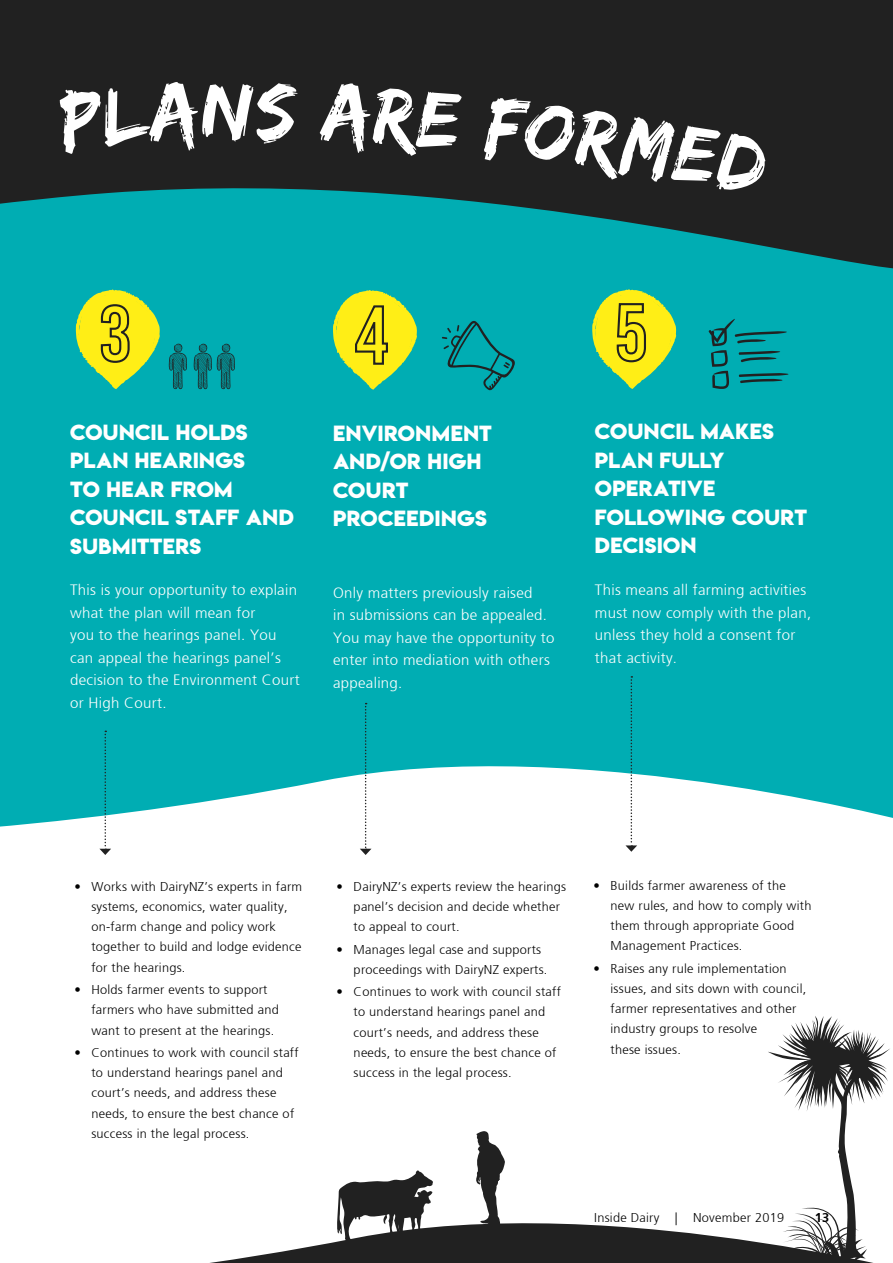
<style>
.page{position:relative;width:893px;height:1263px;background:#fff}
.page>*{position:absolute;margin:0;border:0;box-sizing:border-box;transform-origin:0 0}
.t1{font:19.5px/28.5px "Lemon Milkbold";letter-spacing:.02em;color:#fff}
.t2{font:300 15px/22.5px "Frutiger";letter-spacing:.02em;color:#fff}
.t3{font:300 12.75px/20.2px "Frutiger";letter-spacing:.02em;color:#000}
.t4{font:700 12.75px "Frutiger";color:#000}
</style>
<div class="page">
<div style="left:0;top:100px;width:893px;height:821px;background:#00adb3"></div>
<svg style="left:0;top:0;width:893px;height:269px;fill:#212121"></svg>
<svg style="left:0;top:730px;width:893px;height:191px;fill:#fff"></svg>
<svg style="left:76px;top:289px;width:84px;height:100px"></svg>
<svg style="left:333px;top:290px;width:84px;height:100px"></svg>
<svg style="left:592px;top:289px;width:84px;height:100px"></svg>
<svg style="left:210px;top:1223px;width:558px;height:40px;fill:#212121"></svg>
<svg style="left:768px;top:1016px;width:122px;height:247px"></svg>
<svg style="left:475px;top:1131px;width:31px;height:96px"></svg>
<svg style="left:336px;top:1170px;width:97px;height:72px"></svg>
<svg style="left:194px;top:344px;width:41px;height:45px"></svg>
<svg style="left:169px;top:344px;width:18px;height:45px"></svg>
<svg style="left:709px;top:319px;width:80px;height:70px"></svg>
<svg style="left:442px;top:321px;width:73px;height:70px"></svg>
<svg style="left:99px;top:731px;width:12px;height:124px"></svg>
<svg style="left:360px;top:703px;width:11px;height:152px"></svg>
<svg style="left:625px;top:676px;width:12px;height:176px"></svg>
<svg style="left:0;top:82px;width:765px;height:115px;background:#4d5151"></svg>
<h1 class="t1" style="left:70px;top:417px;width:225px">COUNCIL HOLDS<br>PLAN HEARINGS<br>TO HEAR FROM<br>COUNCIL STAFF AND<br>SUBMITTERS</h1>
<p class="t2" style="left:70px;top:579px;width:231px">This is your opportunity to explain what the plan will mean for<br>you to the hearings panel. You can appeal the hearings panel’s decision to the Environment Court or High Court.</p>
<h1 class="t1" style="left:333px;top:419px;width:160px">ENVIRONMENT<br>AND/OR HIGH<br>COURT<br>PROCEEDINGS</h1>
<p class="t2" style="left:333px;top:582px;width:223px">Only matters previously raised<br>in submissions can be appealed.<br>You may have the opportunity to enter into mediation with others appealing.</p>
<h1 class="t1" style="left:595px;top:417px;width:214px">COUNCIL MAKES<br>PLAN FULLY<br>OPERATIVE<br>FOLLOWING COURT<br>DECISION</h1>
<p class="t2" style="left:595px;top:579px;width:218px">This means all farming activities must now comply with the plan, unless they hold a consent for that activity.</p>
<p class="t3" style="left:91px;top:876px;width:212px;text-indent:-17px">• Works with DairyNZ’s experts in farm systems, economics, water quality, on-farm change and policy work together to build and lodge evidence for the hearings.</p>
<p class="t3" style="left:91px;top:980px;width:189px;text-indent:-17px">• Holds farmer events to support farmers who have submitted and want to present at the hearings.</p>
<p class="t3" style="left:91px;top:1042px;width:209px;text-indent:-17px">• Continues to work with council staff to understand hearings panel and court’s needs, and address these needs, to ensure the best chance of success in the legal process.</p>
<p class="t3" style="left:354px;top:876px;width:214px;text-indent:-17px">• DairyNZ’s experts review the hearings panel’s decision and decide whether to appeal to court.</p>
<p class="t3" style="left:354px;top:939px;width:195px;text-indent:-17px">• Manages legal case and supports proceedings with DairyNZ experts.</p>
<p class="t3" style="left:354px;top:982px;width:209px;text-indent:-17px">• Continues to work with council staff to understand hearings panel and court’s needs, and address these needs, to ensure the best chance of success in the legal process.</p>
<p class="t3" style="left:611px;top:875px;width:202px;text-indent:-17px">• Builds farmer awareness of the new rules, and how to comply with them through appropriate Good<br>Management Practices.</p>
<p class="t3" style="left:611px;top:958px;width:197px;text-indent:-17px">• Raises any rule implementation issues, and sits down with council, farmer representatives and other industry groups to resolve<br>these issues.</p>
<p class="t3" style="left:594px;top:1208px;width:191px">Inside Dairy | November 2019</p>
<p class="t4" style="left:815px;top:1210px;width:16px">13</p>
</div>
